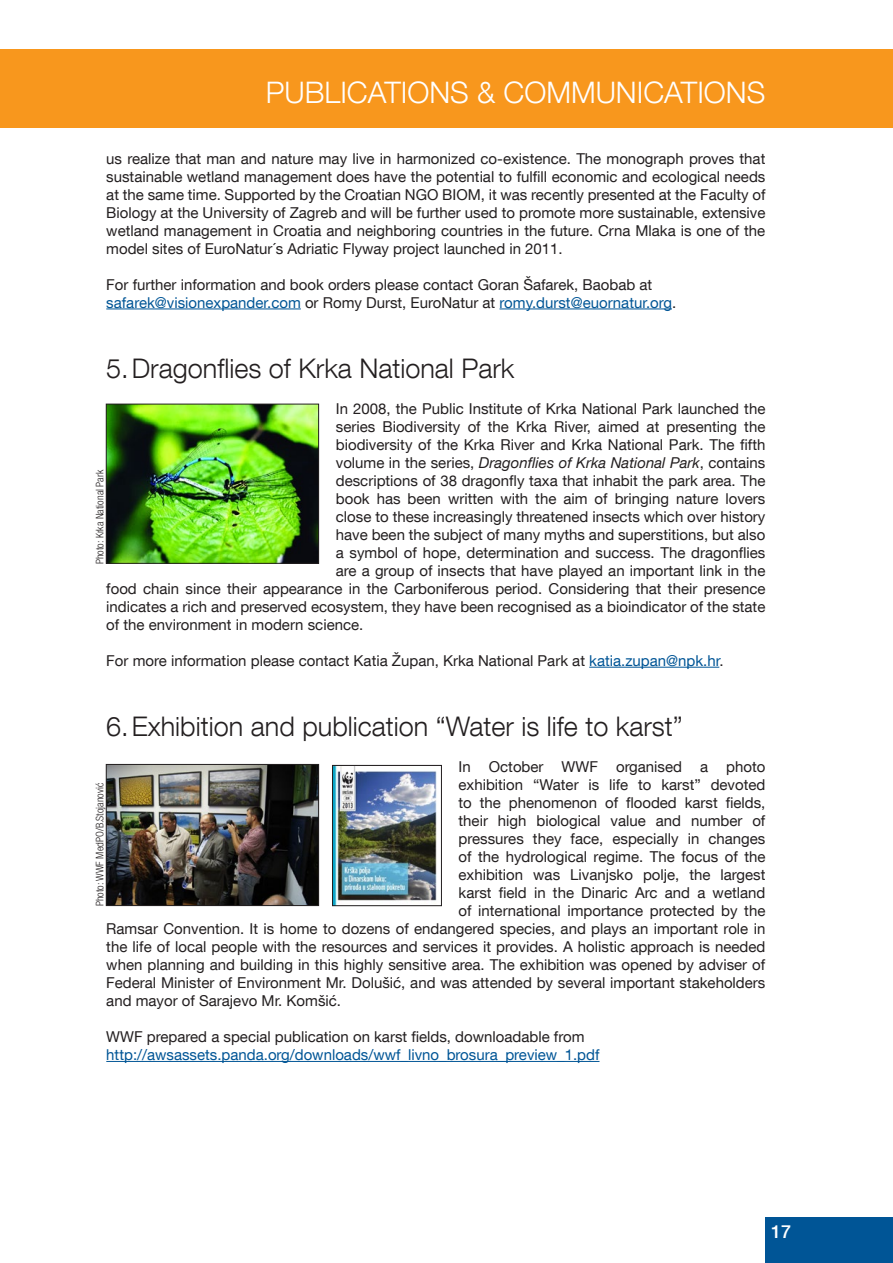
<style>
.page{position:relative;width:893px;height:1263px;background:#fff}
.page>*{position:absolute;margin:0;border:0;box-sizing:border-box;transform-origin:0 0}
.t1{font:300 29.55px "Helvetica Neue LT Com";color:#fff}
.t2{font:300 27px "Helvetica Neue LT Com";color:#231f20}
.t3{font:500 18px "Helvetica Neue LT Com";color:#fff}
.t4{font:15px/18px "Helvetica Neue LT Com";color:#231f20;text-align:justify}
.t5{font:15px "Helvetica Neue LT Com";color:#005596}
.t6{font:italic 15px "Helvetica Neue LT Com";color:#231f20}
.t7{font:300 condensed 10.5px "Helvetica Neue LT Com";color:#231f20}
.s1{color:#005596}
.s2{font-style:normal}
</style>
<div class="page">
<div style="left:765px;top:1217px;width:128px;height:46px;background:#005596"></div>
<hr style="left:106px;top:309px;width:195px;height:1px;background:#005596">
<hr style="left:499px;top:309px;width:173px;height:1px;background:#005596">
<hr style="left:589px;top:667px;width:130px;height:1px;background:#005596">
<hr style="left:106px;top:1061px;width:493px;height:1px;background:#005596">
<div style="left:0;top:49px;width:893px;height:78px;background:#f8971d"></div>
<img style="left:108px;top:406px;width:209px;height:155px">
<div style="left:106px;top:404px;width:213px;height:159px;border:1px solid #231f20"></div>
<img style="left:108px;top:766px;width:209px;height:138px">
<div style="left:106px;top:764px;width:213px;height:142px;border:1px solid #231f20"></div>
<img style="left:334px;top:767px;width:103px;height:137px">
<div style="left:332px;top:765px;width:109px;height:141px;border:1px solid #231f20"></div>
<h1 class="t1" style="left:266px;top:75px;width:501px">PUBLICATIONS &amp; COMMUNICATIONS</h1>
<p class="t4" style="left:106px;top:149px;width:661px">us realize that man and nature may live in harmonized co-existence. The monograph proves that sustainable wetland management does have the potential to fulfill economic and ecological needs at the same time. Supported by the Croatian NGO BIOM, it was recently presented at the Faculty of Biology at the University of Zagreb and will be further used to promote more sustainable, extensive wetland management in Croatia and neighboring countries in the future. Crna Mlaka is one of the model sites of EuroNatur´s Adriatic Flyway project launched in 2011.</p>
<p class="t4" style="left:106px;top:275px;width:571px">For further information and book orders please contact Goran Šafarek, Baobab at <span class="s1">safarek@visionexpander.com</span> or Romy Durst, EuroNatur at <span class="s1">romy.durst@euornatur.org</span>.</p>
<h2 class="t2" style="left:106px;top:352px;width:410px">5.Dragonflies of Krka National Park</h2>
<p class="t4" style="left:336px;top:399px;width:431px">In 2008, the Public Institute of Krka National Park launched the</p>
<p class="t4" style="left:336px;top:417px;width:431px">series Biodiversity of the Krka River, aimed at presenting the</p>
<p class="t4" style="left:336px;top:435px;width:431px">biodiversity of the Krka River and Krka National Park. The fifth</p>
<p class="t6" style="left:336px;top:453px;width:431px"><span class="s2">volume in the series,</span> Dragonflies of Krka National Park<span class="s2">, contains</span></p>
<p class="t4" style="left:336px;top:471px;width:431px">descriptions of 38 dragonfly taxa that inhabit the park area. The</p>
<p class="t4" style="left:336px;top:489px;width:431px">book has been written with the aim of bringing nature lovers</p>
<p class="t4" style="left:336px;top:507px;width:431px">close to these increasingly threatened insects which over history</p>
<p class="t4" style="left:336px;top:525px;width:431px">have been the subject of many myths and superstitions, but also</p>
<p class="t4" style="left:336px;top:543px;width:431px">a symbol of hope, determination and success. The dragonflies</p>
<p class="t4" style="left:336px;top:561px;width:431px">are a group of insects that have played an important link in the</p>
<p class="t4" style="left:106px;top:579px;width:661px">food chain since their appearance in the Carboniferous period. Considering that their presence</p>
<p class="t4" style="left:106px;top:597px;width:661px">indicates a rich and preserved ecosystem, they have been recognised as a bioindicator of the state</p>
<p class="t4" style="left:106px;top:615px;width:259px">of the environment in modern science.</p>
<p class="t4" style="left:106px;top:651px;width:619px">For more information please contact Katia Župan, Krka National Park at <span class="s1">katia.zupan@npk.hr</span>.</p>
<p class="t7" style="left:94px;top:564px;width:96px;rotate:-90deg">Photo: Krka National Park</p>
<h2 class="t2" style="left:106px;top:710px;width:578px">6.Exhibition and publication “Water is life to karst”</h2>
<p class="t4" style="left:459px;top:757px;width:308px">In October WWF organised a photo</p>
<p class="t4" style="left:459px;top:775px;width:308px">exhibition “Water is life to karst” devoted</p>
<p class="t4" style="left:459px;top:793px;width:308px">to the phenomenon of flooded karst fields,</p>
<p class="t4" style="left:459px;top:811px;width:308px">their high biological value and number of</p>
<p class="t4" style="left:459px;top:829px;width:308px">pressures they face, especially in changes</p>
<p class="t4" style="left:459px;top:847px;width:308px">of the hydrological regime. The focus of the</p>
<p class="t4" style="left:459px;top:865px;width:308px">exhibition was Livanjsko polje, the largest</p>
<p class="t4" style="left:459px;top:883px;width:308px">karst field in the Dinaric Arc and a wetland</p>
<p class="t4" style="left:459px;top:901px;width:308px">of international importance protected by the</p>
<p class="t4" style="left:106px;top:919px;width:661px">Ramsar Convention. It is home to dozens of endangered species, and plays an important role in</p>
<p class="t4" style="left:106px;top:937px;width:661px">the life of local people with the resources and services it provides. A holistic approach is needed</p>
<p class="t4" style="left:106px;top:955px;width:660px">when planning and building in this highly sensitive area. The exhibition was opened by adviser of</p>
<p class="t4" style="left:106px;top:973px;width:661px">Federal Minister of Environment Mr. Dolušić, and was attended by several important stakeholders</p>
<p class="t4" style="left:106px;top:991px;width:236px">and mayor of Sarajevo Mr. Komšić.</p>
<p class="t4" style="left:106px;top:1027px;width:480px">WWF prepared a special publication on karst fields, downloadable from</p>
<p class="t5" style="left:106px;top:1046px;width:495px">http://awsassets.panda.org/downloads/wwf_livno_brosura_preview_1.pdf</p>
<p class="t7" style="left:94px;top:906px;width:125px;rotate:-90deg">Photo: WWF MedPO/B.Stojanović</p>
<p class="t3" style="left:771px;top:1220px;width:22px">17</p>
</div>
